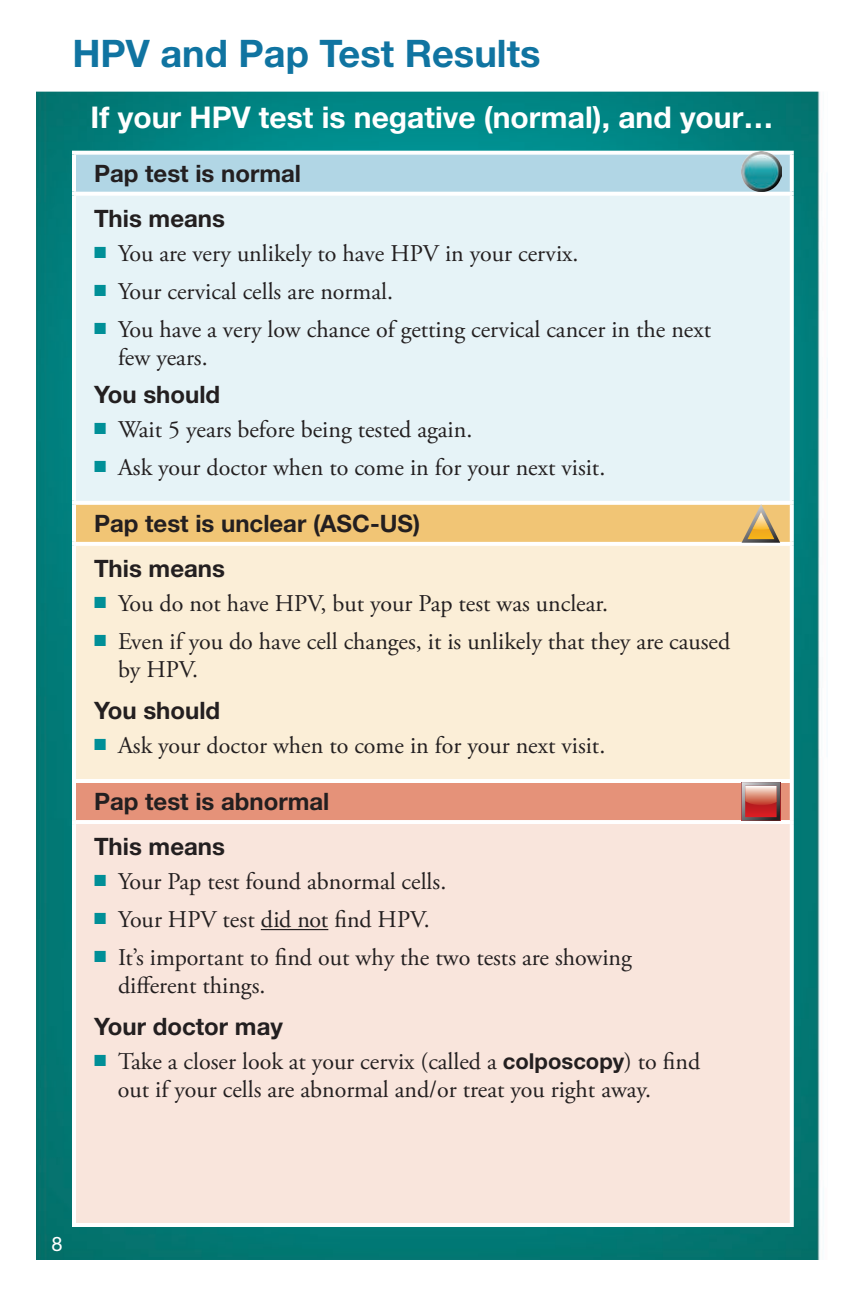
<style>
.page{position:relative;width:864px;height:1296px;background:#fff}
.page>*{position:absolute;margin:0;border:0;box-sizing:border-box;transform-origin:0 0}
.t1{font:700 38px "Helvetica Neue LT Std";color:#1074a1}
.t2{font:700 30px "Helvetica Neue LT Std";color:#fff}
.t3{font:24px/28px "Adobe Garamond Pro";color:#231f20}
.t4{font:700 24px "Helvetica Neue LT Std";color:#231f20}
.t5{font:20px "Helvetica Neue LT Std";color:#fff}
.s1{color:#008f97}
.s2{font-family:"Helvetica Neue LT Std";font-weight:700;font-size:22px}
</style>
<div class="page">
<img style="left:36px;top:92px;width:792px;height:1168px">
<div style="left:24px;top:15px;width:814px;height:77px;background:#fff;border:2px solid #fff"></div>
<div style="left:74px;top:153px;width:718px;height:41px;background:#b1d6e5"></div>
<div style="left:74px;top:194px;width:718px;height:309px;background:#e6f3f7"></div>
<div style="left:74px;top:503px;width:718px;height:41px;background:#f1c575"></div>
<div style="left:74px;top:544px;width:718px;height:237px;background:#fbeed7"></div>
<div style="left:74px;top:781px;width:718px;height:41px;background:#e59279"></div>
<div style="left:74px;top:822px;width:718px;height:403px;background:#f9e5dc"></div>
<svg style="left:72px;top:151px;width:722px;height:4px"></svg>
<hr style="left:72px;top:155px;width:4px;height:37px;background:#fff">
<svg style="left:790px;top:155px;width:4px;height:37px"></svg>
<hr style="left:72px;top:192px;width:722px;height:4px;background:#fff">
<hr style="left:72px;top:196px;width:4px;height:305px;background:#fff">
<svg style="left:790px;top:196px;width:4px;height:305px"></svg>
<hr style="left:72px;top:546px;width:4px;height:233px;background:#fff">
<svg style="left:790px;top:546px;width:4px;height:233px"></svg>
<svg style="left:72px;top:501px;width:722px;height:4px;fill:#fff"></svg>
<hr style="left:72px;top:505px;width:4px;height:37px;background:#fff">
<svg style="left:790px;top:505px;width:4px;height:37px"></svg>
<hr style="left:72px;top:542px;width:722px;height:4px;background:#fff">
<hr style="left:72px;top:779px;width:722px;height:4px;background:#fff">
<hr style="left:72px;top:783px;width:4px;height:37px;background:#fff">
<svg style="left:790px;top:783px;width:4px;height:37px"></svg>
<hr style="left:72px;top:820px;width:722px;height:4px;background:#fff">
<hr style="left:72px;top:824px;width:4px;height:399px;background:#fff">
<svg style="left:790px;top:824px;width:4px;height:399px"></svg>
<hr style="left:72px;top:1223px;width:722px;height:4px;background:#fff">
<hr style="left:261px;top:929px;width:67px;height:1px;background:#231f20">
<img style="left:741px;top:151px;width:40px;height:40px">
<svg style="left:742px;top:782px;width:38px;height:39px"></svg>
<svg style="left:742px;top:504px;width:38px;height:39px"></svg>
<h1 class="t1" style="left:72px;top:30px;width:470px">HPV and Pap Test Results</h1>
<h2 class="t2" style="left:91px;top:99px;width:684px">If your HPV test is negative (normal), and your…</h2>
<h3 class="t4" style="left:94px;top:158px;width:209px">Pap test is normal</h3>
<p class="t4" style="left:94px;top:203px;width:133px">This means</p>
<p class="t3" style="left:94px;top:240px;width:486px"><span class="s1">■</span> You are very unlikely to have HPV in your cervix.</p>
<p class="t3" style="left:94px;top:278px;width:301px"><span class="s1">■</span> Your cervical cells are normal.</p>
<p class="t3" style="left:118px;top:316px;width:595px;text-indent:-24px"><span class="s1">■</span> You have a very low chance of getting cervical cancer in the next few years.</p>
<p class="t4" style="left:94px;top:379px;width:128px">You should</p>
<p class="t3" style="left:94px;top:416px;width:380px"><span class="s1">■</span> Wait 5 years before being tested again.</p>
<p class="t3" style="left:94px;top:454px;width:513px"><span class="s1">■</span> Ask your doctor when to come in for your next visit.</p>
<h3 class="t4" style="left:94px;top:509px;width:328px">Pap test is unclear (ASC-US)</h3>
<p class="t4" style="left:94px;top:554px;width:133px">This means</p>
<p class="t3" style="left:94px;top:590px;width:516px"><span class="s1">■</span> You do not have HPV, but your Pap test was unclear.</p>
<p class="t3" style="left:118px;top:628px;width:614px;text-indent:-24px"><span class="s1">■</span> Even if you do have cell changes, it is unlikely that they are caused by HPV.</p>
<p class="t4" style="left:94px;top:696px;width:128px">You should</p>
<p class="t3" style="left:94px;top:732px;width:513px"><span class="s1">■</span> Ask your doctor when to come in for your next visit.</p>
<h3 class="t4" style="left:94px;top:787px;width:237px">Pap test is abnormal</h3>
<p class="t4" style="left:94px;top:832px;width:133px">This means</p>
<p class="t3" style="left:94px;top:868px;width:354px"><span class="s1">■</span> Your Pap test found abnormal cells.</p>
<p class="t3" style="left:94px;top:906px;width:337px"><span class="s1">■</span> Your HPV test did not find HPV.</p>
<p class="t3" style="left:118px;top:944px;width:515px;text-indent:-24px"><span class="s1">■</span> It’s important to find out why the two tests are showing different things.</p>
<p class="t4" style="left:94px;top:1012px;width:190px">Your doctor may</p>
<p class="t3" style="left:118px;top:1048px;width:584px;text-indent:-24px"><span class="s1">■</span> Take a closer look at your cervix (called a <span class="s2">colposcopy</span>) to find out if your cells are abnormal and/or treat you right away.</p>
<p class="t5" style="left:51px;top:1232px;width:13px">8</p>
</div>
